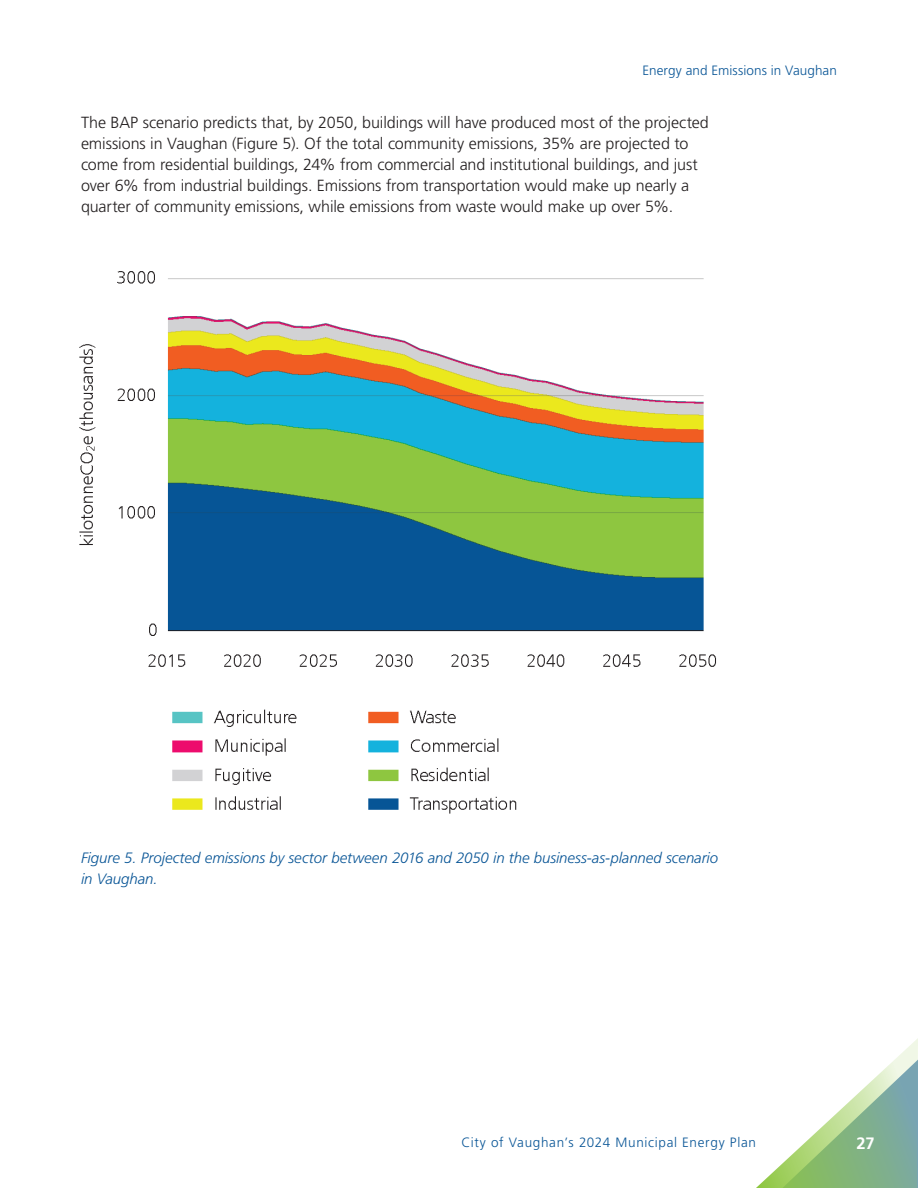
<style>
.page{position:relative;width:918px;height:1188px;background:#fff}
.page>*{position:absolute;margin:0;border:0;box-sizing:border-box;transform-origin:0 0}
.t1{font:700 16.5px "Frutiger LT Std";color:#fff}
.Body{font:300 16.2px/21px "Frutiger LT Std";letter-spacing:-.005em;color:#231f20}
.t2{font:italic 300 15px/21px "Frutiger LT Std";letter-spacing:-.005em;color:#095596}
.t3{font:300 13.5px "Frutiger LT Std";letter-spacing:.035em;color:#095596}
.t4{font:300 13.5px "Frutiger LT Std";letter-spacing:.005em;color:#095596}
</style>
<div class="page">
<svg style="left:756px;top:1038px;width:162px;height:150px"></svg>
<img style="left:79px;top:271px;width:637px;height:543px">
<p class="t4" style="left:642px;top:63px;width:196px">Energy and Emissions in Vaughan</p>
<p class="Body" style="left:81px;top:112px;width:629px">The BAP scenario predicts that, by 2050, buildings will have produced most of the projected emissions in Vaughan (Figure 5). Of the total community emissions, 35% are projected to come from residential buildings, 24% from commercial and institutional buildings, and just over 6% from industrial buildings. Emissions from transportation would make up nearly a quarter of community emissions, while emissions from waste would make up over 5%.</p>
<p class="t2" style="left:81px;top:847px;width:639px">Figure 5. Projected emissions by sector between 2016 and 2050 in the business-as-planned scenario in Vaughan.</p>
<p class="t3" style="left:461px;top:1134px;width:296px">City of Vaughan’s 2024 Municipal Energy Plan</p>
<p class="t1" style="left:856px;top:1133px;width:20px">27</p>
</div>
